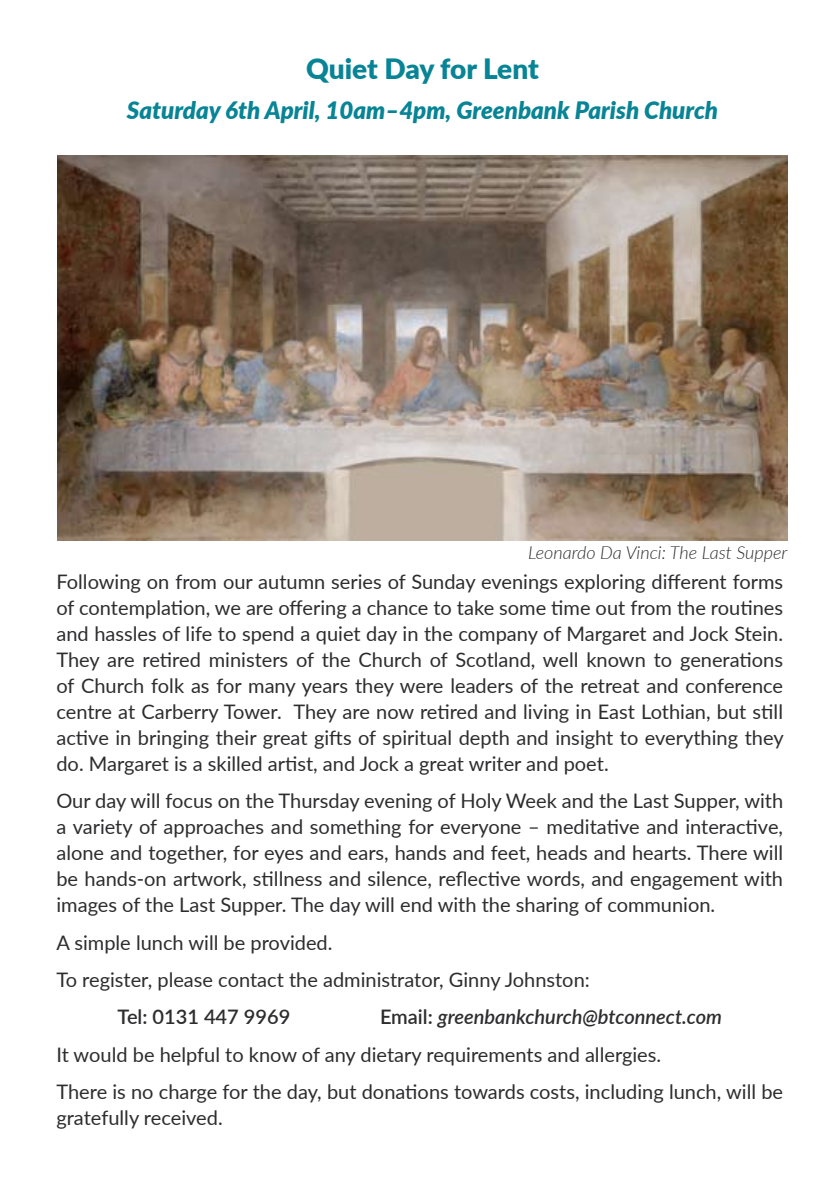
<style>
.page{position:relative;width:840px;height:1191px;background:#fff}
.page>*{position:absolute;margin:0;border:0;box-sizing:border-box;transform-origin:0 0}
.t1{font:900 28px "Lato";letter-spacing:-.005em;color:#078495}
.t2{font:italic 900 24px "Lato";color:#078495}
.t3{font:20px/26px "Lato";color:#2d2c2e;text-align:justify}
.t4{font:600 20px "Lato";color:#2d2c2e}
.t5{font:italic 300 18px "Lato";color:#2d2c2e}
.s1{font-weight:600}
.s2{font-weight:600;font-style:italic}
</style>
<div class="page">
<img style="left:58px;top:155px;width:728px;height:386px">
<h1 class="t1" style="left:306px;top:48px;width:234px">Quiet Day for Lent</h1>
<p class="t2" style="left:127px;top:92px;width:592px">Saturday 6th April, 10am–4pm, Greenbank Parish Church</p>
<p class="t5" style="left:528px;top:540px;width:260px">Leonardo Da Vinci: The Last Supper</p>
<p class="t3" style="left:56px;top:568px;width:728px">Following on from our autumn series of Sunday evenings exploring different forms of contemplation, we are offering a chance to take some time out from the routines and hassles of life to spend a quiet day in the company of Margaret and Jock Stein.<br>They are retired ministers of the Church of Scotland, well known to generations of Church folk as for many years they were leaders of the retreat and conference centre at Carberry Tower. They are now retired and living in East Lothian, but still active in bringing their great gifts of spiritual depth and insight to everything they do. Margaret is a skilled artist, and Jock a great writer and poet.</p>
<p class="t3" style="left:56px;top:787px;width:727px">Our day will focus on the Thursday evening of Holy Week and the Last Supper, with a variety of approaches and something for everyone – meditative and interactive, alone and together, for eyes and ears, hands and feet, heads and hearts. There will be hands-on artwork, stillness and silence, reflective words, and engagement with images of the Last Supper. The day will end with the sharing of communion.</p>
<p class="t3" style="left:56px;top:923px;width:534px;line-height:37.4px">A simple lunch will be provided.<br>To register, please contact the administrator, Ginny Johnston:</p>
<p class="t4" style="left:117px;top:1002px;width:174px">Tel: 0131 447 9969</p>
<p class="t3" style="left:56px;top:997px;width:727px;line-height:37.4px;text-align:left;text-indent:323px"><span class="s1">Email:</span> <span class="s2">greenbankchurch@btconnect.com<br></span>It would be helpful to know of any dietary requirements and allergies.<br>There is no charge for the day, but donations towards costs, including lunch, will be</p>
<p class="t3" style="left:56px;top:1104px;width:168px">gratefully received.</p>
</div>
